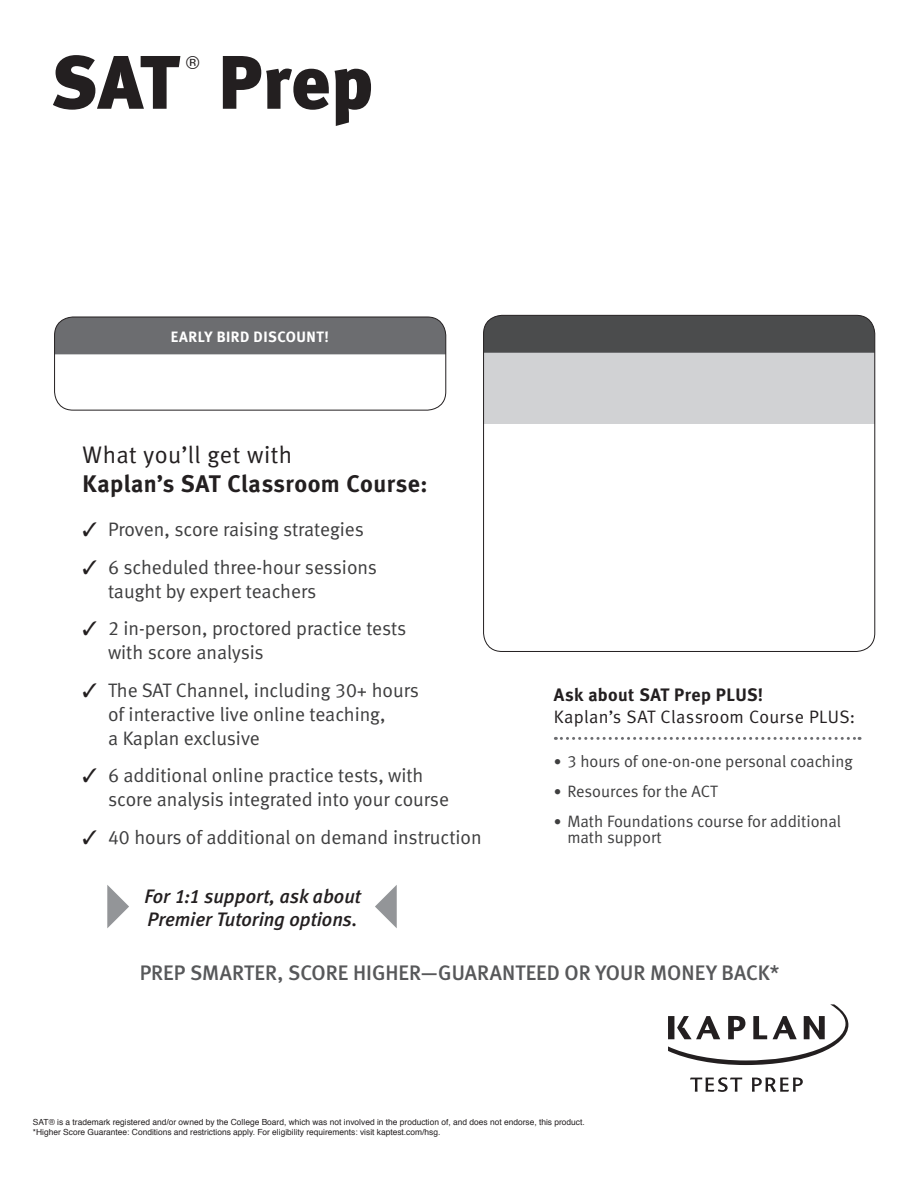
<style>
.page{position:relative;width:918px;height:1188px;background:#fff}
.page>*{position:absolute;margin:0;border:0;box-sizing:border-box;transform-origin:0 0}
.t1{font:75.75px "Meta Black LF";color:#231f20}
.t2{font:24px "Meta Bold LF";letter-spacing:.02em;color:#231f20}
.t3{font:24px "Meta Normal";letter-spacing:.02em;color:#231f20}
.t4{font:500 21px "Meta";color:#57585a}
.t5{font:19.5px/24px "Meta Normal LF";color:#3e3e3f}
.t6{font:italic 19.5px/23.4px "Meta Medium LF";letter-spacing:-.005em;color:#231f20}
.t7{font:18px "Meta Normal";letter-spacing:.02em;color:#231f20}
.t8{font:18px "Meta Bold LF";letter-spacing:.02em;color:#231f20}
.t9{font:18px "Helvetica";color:#231f20}
.t10{font:16.5px/16.5px "Meta Normal LF";color:#3e3e3f}
.t11{font:15px "Meta Bold LF";letter-spacing:.035em;color:#fff}
.t12{font:8.4px/10.5px "Helvetica";color:#231f20}
.s1{color:#231f20}
.s2{font-family:"Meta Normal";font-size:15px}
</style>
<div class="page">
<div style="left:483px;top:353px;width:392px;height:71px;background:#d1d2d4"></div>
<div style="left:484px;top:315px;width:391px;height:38px;background:#4b4c4d"></div>
<div style="left:483px;top:315px;width:392px;height:337px;border:1px solid #231f20;border-radius:19px"></div>
<div style="left:55px;top:317px;width:391px;height:37px;background:#6c6d70"></div>
<div style="left:54px;top:317px;width:392px;height:94px;border:1px solid #231f20;border-radius:19px"></div>
<svg style="left:107px;top:885px;width:22px;height:43px"></svg>
<svg style="left:375px;top:885px;width:22px;height:43px"></svg>
<svg style="left:690px;top:1077px;width:52px;height:15px"></svg>
<svg style="left:752px;top:1078px;width:51px;height:14px"></svg>
<svg style="left:668px;top:1004px;width:180px;height:61px"></svg>
<svg style="left:555px;top:737px;width:305px;height:3px"></svg>
<h1 class="t1" style="left:51px;top:37px;width:129px">SAT</h1>
<p class="t9" style="left:186px;top:49px;width:15px">®</p>
<h1 class="t1" style="left:218px;top:37px;width:157px">Prep</h1>
<p class="t11" style="left:171px;top:328px;width:160px">EARLY BIRD DISCOUNT!</p>
<p class="t3" style="left:83px;top:441px;width:211px">What you’ll get with</p>
<p class="t2" style="left:83px;top:469px;width:346px">Kaplan’s SAT Classroom Course:</p>
<p class="t5" style="left:83px;top:517px;width:283px"><span class="s1">✓</span> Proven, score raising strategies</p>
<p class="t5" style="left:108px;top:555px;width:271px;text-indent:-26px"><span class="s1">✓</span> 6 scheduled three-hour sessions taught by expert teachers</p>
<p class="t5" style="left:108px;top:616px;width:300px;text-indent:-26px"><span class="s1">✓</span> 2 in-person, proctored practice tests with score analysis</p>
<p class="t5" style="left:108px;top:678px;width:312px;text-indent:-26px"><span class="s1">✓</span> The SAT Channel, including 30+ hours of interactive live online teaching,<br>a Kaplan exclusive</p>
<p class="t5" style="left:108px;top:763px;width:342px;text-indent:-26px"><span class="s1">✓</span> 6 additional online practice tests, with score analysis integrated into your course</p>
<p class="t5" style="left:83px;top:825px;width:401px"><span class="s1">✓</span> 40 hours of additional on demand instruction</p>
<p class="t6" style="left:144px;top:884px;width:218px">For 1:1 support, ask about<br>Premier Tutoring options.</p>
<p class="t8" style="left:554px;top:684px;width:211px">Ask about SAT Prep PLUS!</p>
<p class="t7" style="left:554px;top:707px;width:303px">Kaplan’s SAT Classroom Course PLUS:</p>
<p class="t10" style="left:554px;top:753px;width:300px"><span class="s2">•</span> 3 hours of one-on-one personal coaching</p>
<p class="t10" style="left:554px;top:783px;width:165px"><span class="s2">•</span> Resources for the ACT</p>
<p class="t10" style="left:567px;top:813px;width:275px;text-indent:-14px"><span class="s2">•</span> Math Foundations course for additional math support</p>
<p class="t4" style="left:140px;top:961px;width:641px">PREP SMARTER, SCORE HIGHER—GUARANTEED OR YOUR MONEY BACK*</p>
<p class="t12" style="left:33px;top:1117px;width:553px">SAT® is a trademark registered and/or owned by the College Board, which was not involved in the production of, and does not endorse, this product. *Higher Score Guarantee: Conditions and restrictions apply. For eligibility requirements: visit kaptest.com/hsg.</p>
</div>
